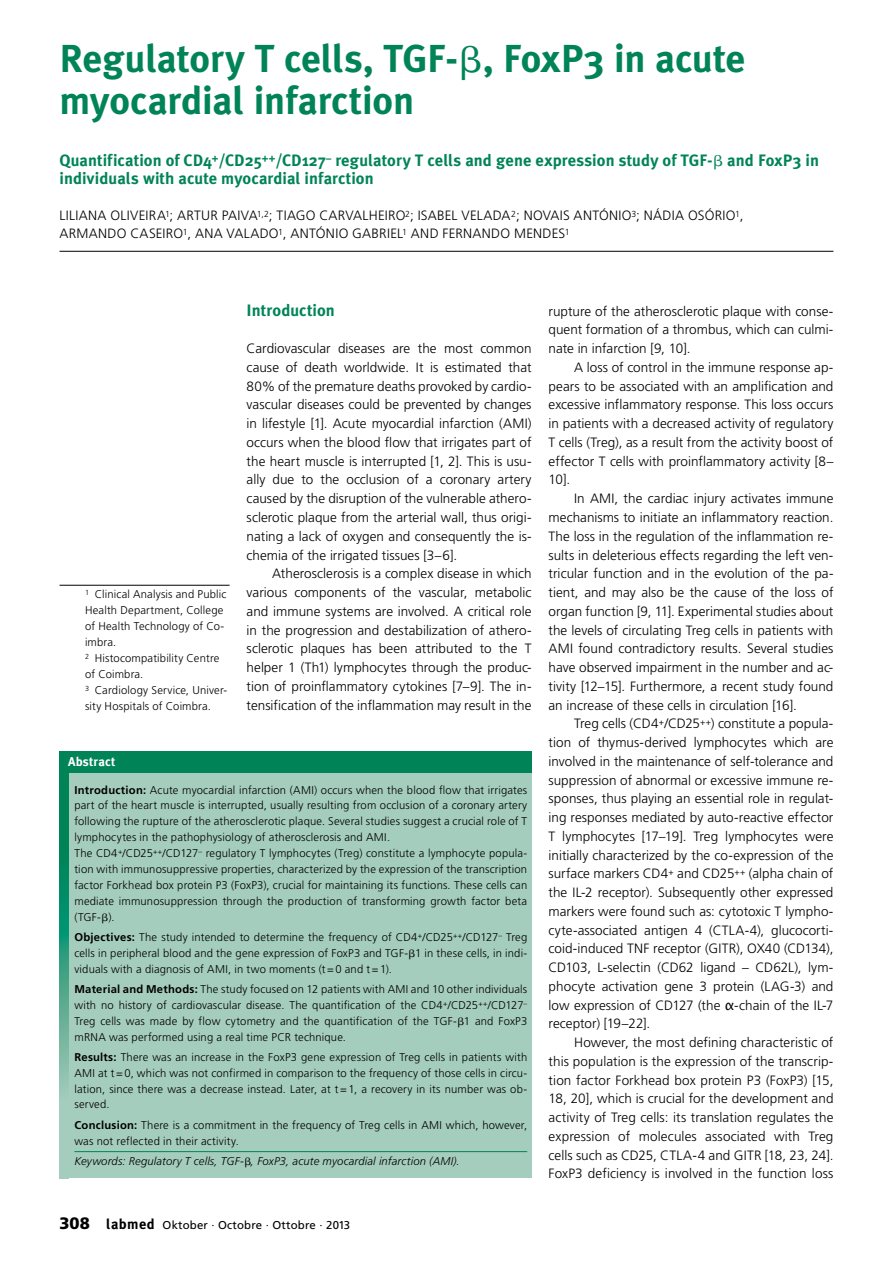
<style>
.page{position:relative;width:893px;height:1263px;background:#fff}
.page>*{position:absolute;margin:0;border:0;box-sizing:border-box;transform-origin:0 0}
.t1{font:700 39px/42px "Meta Plus";letter-spacing:-.005em;color:#008457}
.t2{font:700 16.5px/18.8px "Meta Plus";letter-spacing:.005em;color:#008457}
.t3{font:300 13.5px/18.8px "Frutiger LT Std";letter-spacing:.005em;color:#000;text-align:justify}
.t4{font:700 12.75px "Meta Plus";letter-spacing:.02em;color:#fff}
.t5{font:11.4px "Frutiger LT Std";letter-spacing:.015em;color:#000}
.t6{font:300 11.25px/15.9px "Frutiger LT Std";letter-spacing:.015em;color:#000}
.t7{font:italic 300 11.25px "Frutiger LT Std";letter-spacing:.015em;color:#000}
.t8{font:300 8.7px "Frutiger LT Std";color:#000}
.s1{font-family:"Universal Std Greekw Math Pi";font-weight:400}
.s2{font-size:13.5px}
.s3{font-weight:700}
.s4{font-family:"Universal Std Greekw Math Pi";font-weight:400;font-style:normal}
.s5{font-weight:900;font-size:16.5px}
.s6{font-family:"Meta Plus";font-weight:700;font-size:14.4px}
.s7{font-family:"Lucida Sans Unicode";font-weight:400}
</style>
<div class="page">
<hr style="left:60px;top:251px;width:773px;height:1px;background:#000">
<hr style="left:60px;top:585px;width:170px;height:1px;background:#000">
<div style="left:68px;top:772px;width:463px;height:406px;background:#a5cdbd"></div>
<hr style="left:74px;top:1151px;width:453px;height:1px;background:#008457">
<div style="left:60px;top:751px;width:471px;height:21px;background:#008457"></div>
<svg style="left:60px;top:772px;width:8px;height:406px;background:#47a587"></svg>
<h1 class="t1" style="left:60px;top:37px;width:687px">Regulatory T cells, TGF-<span class="s1">β</span>, FoxP3 in acute myocardial infarction</h1>
<p class="t2" style="left:60px;top:150px;width:761px">Quantification of CD4<sup>+</sup>/CD25<sup>++</sup>/CD127<sup>–</sup> regulatory T cells and gene expression study of TGF-<span class="s1">β</span> and FoxP3 in individuals with acute myocardial infarction</p>
<p class="t3" style="left:60px;top:206px;width:14px">Liliana</p>
<p class="t3" style="left:110px;top:206px;width:31px">Oliveira</p>
<p class="t3" style="left:165px;top:206px;width:128px"><sup>1</sup>; Artur Pai va<sup>1,2</sup>; Tiago</p>
<p class="t3" style="left:319px;top:206px;width:37px">Carvalheiro</p>
<p class="t3" style="left:405px;top:206px;width:60px"><sup>2</sup>; Isabel Velada</p>
<p class="t3" style="left:511px;top:206px;width:47px"><sup>2</sup>; Novais</p>
<p class="t3" style="left:574px;top:206px;width:97px">Ant ónio<sup>3</sup>; Nádia</p>
<p class="t3" style="left:688px;top:206px;width:31px">Osório</p>
<p class="t8" style="left:735px;top:209px;width:10px">1<span class="s2">,</span></p>
<p class="t3" style="left:60px;top:224px;width:14px">Armando</p>
<p class="t3" style="left:130px;top:224px;width:13px">Caseiro</p>
<p class="t3" style="left:183px;top:224px;width:47px"><sup>1</sup>, Ana Valado</p>
<p class="t3" style="left:278px;top:224px;width:51px"><sup>1</sup>, António</p>
<p class="t3" style="left:352px;top:224px;width:32px">Gabriel</p>
<p class="t3" style="left:402px;top:224px;width:19px"><sup>1</sup> and</p>
<p class="t3" style="left:443px;top:224px;width:16px">Fernando</p>
<p class="t3" style="left:514px;top:224px;width:17px">Mendes</p>
<p class="t8" style="left:565px;top:227px;width:6px">1</p>
<p class="t6" style="left:85px;top:586px;width:144px"><sup>1</sup> Clinical Analysis and Public<br>Health Department, College of Health Technology of Co&shy;imbra.<br><sup>2</sup> Histocompatibility Centre of Coimbra.<br><sup>3</sup> Cardiology Service, U niver&shy;sity Hospitals of Coimbra.</p>
<p class="t4" style="left:68px;top:755px;width:49px">Abstract</p>
<p class="t2" style="left:247px;top:301px;width:90px">Introduction</p>
<p class="t3" style="left:247px;top:339px;width:286px">Cardiovascular diseases are the most common cause of death worldwide. It is estimated that 80% of the premature deaths provoked by cardio&shy;vascular diseases could be prevented by changes in lifestyle [1]. Acute myocardial infarction (AMI) occurs when the blood flow that irrigates part of the heart muscle is interrupted [1, 2]. This is usu&shy;ally due to the occlusion of a coronary artery caused by the disruption of the vulnerable athero&shy;sclerotic plaque from the arterial wall, thus origi&shy;nating a lack of oxygen and consequently the is&shy;chemia of the irrigated tissues [3–6].</p>
<p class="t3" style="left:247px;top:564px;width:286px;text-indent:26px">Atherosclerosis is a complex disease in which various components of the vascular, metabolic and immune systems are involved. A critical role in the progression and destabilization of athero&shy;sclerotic plaques has been attributed to the T helper 1 (Th1) lymphocytes through the produc&shy;tion of proinflammatory cytokines [7–9]. The in&shy;tensification of the inflammation may result in the</p>
<p class="t6" style="left:74px;top:782px;width:454px"><span class="s3">Introduction:</span> Acute myocardial infarction (AMI) occurs when the blood flow that irrigates part of the heart muscle is interrupted, usually resulting from occlusion of a coronary artery following the rupture of the atherosclerotic plaque. Several studies suggest a crucial role of T lymphocytes in the pathophysiology of atherosclerosis and AMI.<br>The CD4<sup>+</sup>/CD25<sup>++</sup>/CD127<sup>–</sup> regulatory T lymphocytes (Treg) constitute a lymphocyte popula&shy;tion with immunosuppressive properties, characterized by the expression of the transcription factor Forkhead box protein P3 (FoxP3), crucial for maintaining its functions. These cells can mediate immunosuppression through the production of transforming growth factor beta (TGF-<span class="s1">β</span>).</p>
<p class="t6" style="left:74px;top:929px;width:454px;text-align:justify"><span class="s3">Objectives:</span> The study intended to determine the frequency of CD4<sup>+</sup>/CD25<sup>++</sup>/CD127<sup>–</sup> Treg cells in peripheral blood and the gene expression of FoxP3 and TGF-<span class="s1">β</span>1 in these cells, in indi&shy;viduals with a diagnosis of AMI, in two moments (t=0 and t=1).</p>
<p class="t6" style="left:74px;top:981px;width:454px;text-align:justify"><span class="s3">Material and Methods:</span> The study focused on 12 patients with AMI and 10 other individuals with no history of cardiovascular disease. The quantification of the CD4<sup>+</sup>/CD25<sup>++</sup>/CD127<sup>– </sup>Treg cells was made by flow cytometry and the quantification of the TGF-<span class="s1">β</span>1 and FoxP3 mRNA was performed using a real time PCR technique.</p>
<p class="t6" style="left:74px;top:1049px;width:454px;text-align:justify"><span class="s3">Results:</span> There was an increase in the FoxP3 gene expression of Treg cells in patients with AMI at t=0, which was not confirmed in comparison to the frequency of those cells in circu&shy;lation, since there was a decrease instead. Later, at t=1, a recovery in its number was ob&shy;served.</p>
<p class="t6" style="left:74px;top:1117px;width:454px"><span class="s3">Conclusion:</span> There is a commitment in the frequency of Treg cells in AMI which, however, was not reflected in their activity.</p>
<p class="t7" style="left:74px;top:1154px;width:387px">Keywords: Regulatory T cells, TGF-<span class="s4">β</span>, FoxP3, acute myocardial infarction (AMI).</p>
<p class="t5" style="left:60px;top:1218px;width:292px"><span class="s5">308</span> <span class="s6">labmed</span> Oktober · Octobre · Ottobre · 2013</p>
<p class="t3" style="left:549px;top:302px;width:286px">rupture of the atherosclerotic plaque with conse&shy;quent formation of a thrombus, which can culmi&shy;nate in infarction [9, 10].</p>
<p class="t3" style="left:549px;top:358px;width:286px;text-indent:26px">A loss of control in the immune response ap&shy;pears to be associated with an amplification and excessive inflammatory response. This loss occurs in patients with a decreased activity of regulatory T cells (Treg), as a result from the activity boost of effector T cells with proinflammatory activity [8– 10].</p>
<p class="t3" style="left:549px;top:489px;width:286px;text-indent:26px">In AMI, the cardiac injury activates immune mechanisms to initiate an inflammatory reaction.<br>The loss in the regulation of the inflammation re&shy;sults in deleterious effects regarding the left ven&shy;tricular function and in the evolution of the pa&shy;tient, and may also be the cause of the loss of organ function [9, 11]. Experimental studies about the levels of circulating Treg cells in patients with AMI found contradictory results. Several studies have observed impairment in the number and ac&shy;tivity [12–15]. Furthermore, a recent study found an increase of these cells in circulation [16].</p>
<p class="t3" style="left:549px;top:714px;width:286px;text-indent:26px">Treg cells (CD4<sup>+</sup>/CD25<sup>++</sup>) constitute a popula&shy;tion of thymus-derived lymphocytes which are involved in the maintenance of self-tolerance and suppression of abnormal or excessive immune re&shy;sponses, thus playing an essential role in regulat&shy;ing responses mediated by auto-reactive effector T lymphocytes [17–19]. Treg lymphocytes were initially characterized by the co-expression of the surface markers CD4<sup>+</sup> and CD25<sup>++</sup> (alpha chain of the IL-2 receptor). Subsequently other expressed markers were found such as: cytotoxic T lympho&shy;cyte-associated antigen 4 (CTLA-4), glucocorti&shy;coid-induced TNF receptor (GITR), OX40 (CD134), CD103, L-selectin (CD62 ligand – CD62L), lym&shy;phocyte activation gene 3 protein (LAG-3) and low expression of CD127 (the <span class="s7">α</span>-chain of the IL-7 receptor) [19–22].</p>
<p class="t3" style="left:549px;top:1033px;width:286px;text-indent:26px">However, the most defining characteristic of this population is the expression of the transcrip&shy;tion factor Forkhead box protein P3 (FoxP3) [15, 18, 20], which is crucial for the development and activity of Treg cells: its translation regulates the expression of molecules associated with Treg cells such as CD25, CTLA-4 and GITR [18, 23, 24].<br>FoxP3 deficiency is involved in the function loss</p>
</div>
